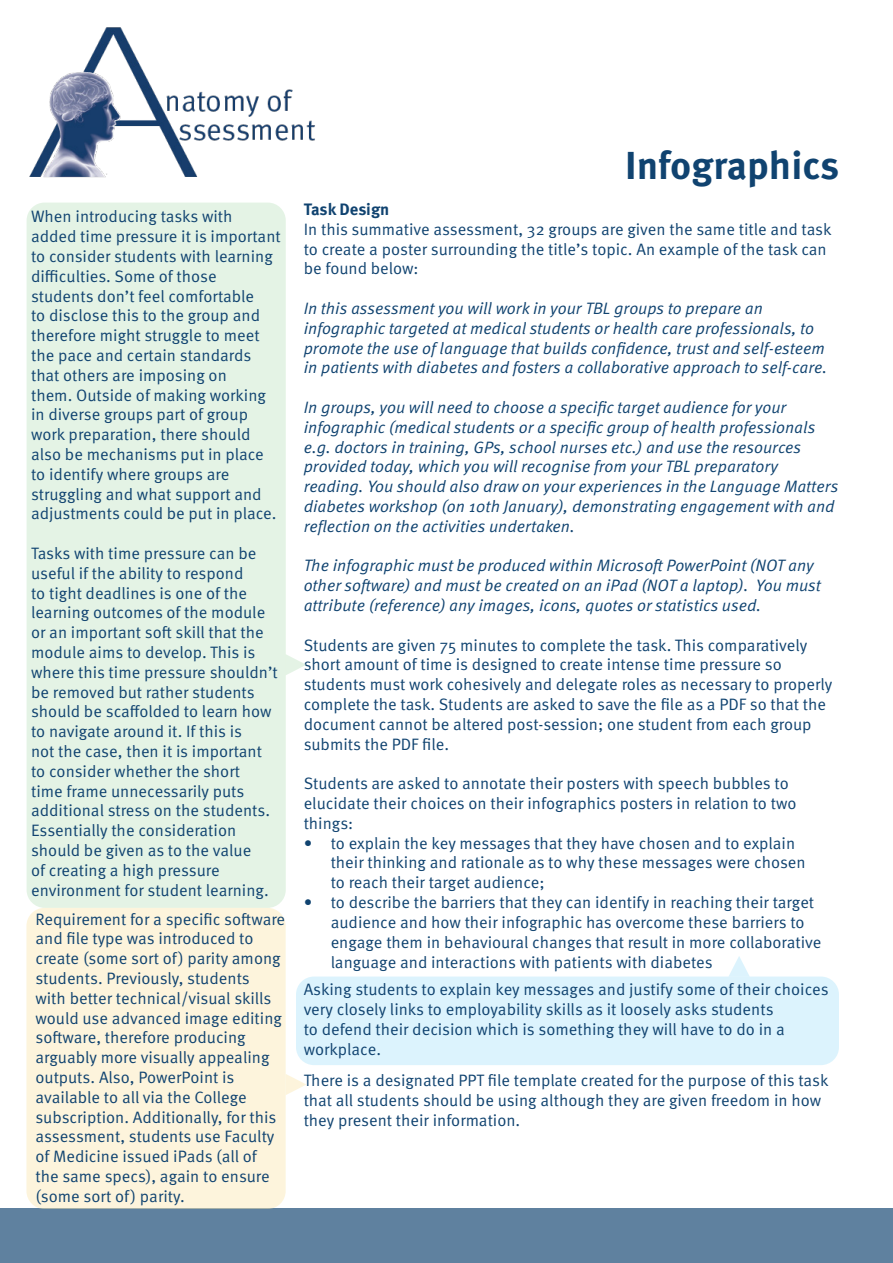
<style>
.page{position:relative;width:893px;height:1263px;background:#fff}
.page>*{position:absolute;margin:0;border:0;box-sizing:border-box;transform-origin:0 0}
.t1{font:700 39px "Meta Pro";color:#104370}
.t2{font:16.5px/19.8px "Meta Pro Norm";color:#104370}
.t3{font:16.5px/19.8px "Meta Pro Norm Ita";color:#104370}
.t4{font:700 16.5px "Meta Pro";letter-spacing:-.005em;color:#104370}
</style>
<div class="page">
<img style="left:29px;top:27px;width:286px;height:151px">
<div style="left:0;top:1209px;width:893px;height:54px;background:#5f819f"></div>
<div style="left:27px;top:203px;width:259px;height:705px;background:#e4f3e5;border-radius:18px"></div>
<svg style="left:286px;top:654px;width:20px;height:21px"></svg>
<div style="left:296px;top:976px;width:543px;height:89px;background:#dcf3fd;border-radius:18px"></div>
<svg style="left:729px;top:956px;width:20px;height:20px"></svg>
<div style="left:26px;top:908px;width:260px;height:301px;background:#fdf4dc;border-radius:18px"></div>
<svg style="left:286px;top:1074px;width:20px;height:21px"></svg>
<p class="t2" style="left:31px;top:206px;width:251px">When introducing tasks with added time pressure it is important to consider students with learning difficulties. Some of those students don’t feel comfortable<br>to disclose this to the group and therefore might struggle to meet the pace and certain standards that others are imposing on<br>them. Outside of making working in diverse groups part of group work preparation, there should also be mechanisms put in place to identify where groups are struggling and what support and adjustments could be put in place.</p>
<p class="t2" style="left:31px;top:542px;width:248px">Tasks with time pressure can be useful if the ability to respond<br>to tight deadlines is one of the learning outcomes of the module or an important soft skill that the module aims to develop. This is where this time pressure shouldn’t be removed but rather students should be scaffolded to learn how to navigate around it. If this is<br>not the case, then it is important to consider whether the short<br>time frame unnecessarily puts additional stress on the students.<br>Essentially the consideration should be given as to the value<br>of creating a high pressure environment for student learning.</p>
<p class="t2" style="left:35px;top:908px;width:251px">Requirement for a specific software and file type was introduced to create (some sort of) parity among students. Previously, students<br>with better technical/visual skills would use advanced image editing software, therefore producing arguably more visually appealing outputs. Also, PowerPoint is available to all via the College subscription. Additionally, for this assessment, students use Faculty of Medicine issued iPads (all of<br>the same specs), again to ensure (some sort of) parity.</p>
<p class="t1" style="left:625px;top:135px;width:216px">Infographics</p>
<p class="t4" style="left:304px;top:196px;width:87px">Task Design</p>
<p class="t2" style="left:304px;top:218px;width:529px">In this summative assessment, 32 groups are given the same title and task to create a poster surrounding the title’s topic. An example of the task can be found below:</p>
<p class="t3" style="left:304px;top:297px;width:525px">In this assessment you will work in your TBL groups to prepare an infographic targeted at medical students or health care professionals, to promote the use of language that builds confidence, trust and self-esteem in patients with diabetes and fosters a collaborative approach to self-care.</p>
<p class="t3" style="left:304px;top:396px;width:536px">In groups, you will need to choose a specific target audience for your infographic (medical students or a specific group of health professionals e.g. doctors in training, GPs, school nurses etc.) and use the resources provided today, which you will recognise from your TBL preparatory reading. You should also draw on your experiences in the Language Matters diabetes workshop (on 10th January), demonstrating engagement with and reflection on the activities undertaken.</p>
<p class="t3" style="left:304px;top:555px;width:519px">The infographic must be produced within Microsoft PowerPoint (NOT any other software) and must be created on an iPad (NOT a laptop). You must attribute (reference) any images, icons, quotes or statistics used.</p>
<p class="t2" style="left:304px;top:634px;width:530px">Students are given 75 minutes to complete the task. This comparatively short amount of time is designed to create intense time pressure so students must work cohesively and delegate roles as necessary to properly complete the task. Students are asked to save the file as a PDF so that the document cannot be altered post-session; one student from each group submits the PDF file.</p>
<p class="t2" style="left:304px;top:773px;width:494px">Students are asked to annotate their posters with speech bubbles to elucidate their choices on their infographics posters in relation to two things:</p>
<p class="t2" style="left:331px;top:832px;width:477px;text-indent:-27px">• to explain the key messages that they have chosen and to explain their thinking and rationale as to why these messages were chosen to reach their target audience;</p>
<p class="t2" style="left:331px;top:891px;width:492px;text-indent:-27px">• to describe the barriers that they can identify in reaching their target audience and how their infographic has overcome these barriers to engage them in behavioural changes that result in more collaborative language and interactions with patients with diabetes</p>
<p class="t2" style="left:304px;top:978px;width:526px">Asking students to explain key messages and justify some of their choices very closely links to employability skills as it loosely asks students<br>to defend their decision which is something they will have to do in a workplace.</p>
<p class="t2" style="left:304px;top:1070px;width:526px">There is a designated PPT file template created for the purpose of this task that all students should be using although they are given freedom in how they present their information.</p>
</div>
